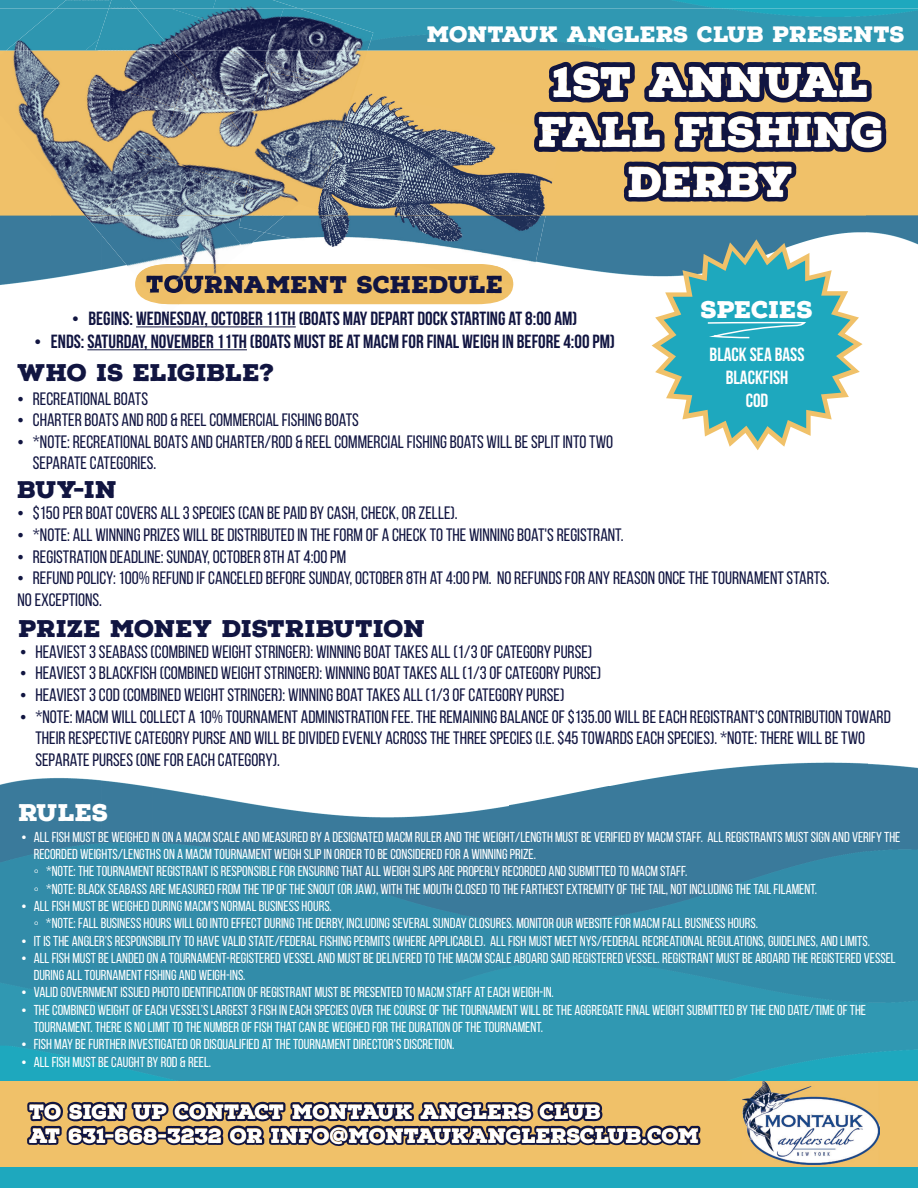
<style>
.page{position:relative;width:918px;height:1188px;background:#fff}
.page>*{position:absolute;margin:0;border:0;box-sizing:border-box;transform-origin:0 0}
.t1{font:900 41.55px/49.8px "Nexa Rust Slab";color:#fff;text-align:center}
.t2{font:900 23.4px "Nexa Rust Slab";color:#111541}
.t3{font:900 23.4px "Nexa Rust Slab";letter-spacing:-.005em;color:#fff}
.t4{font:900 21.6px "Nexa Rust Slab";color:#fff}
.t5{font:900 19.8px/23.7px "Nexa Rust Slab";letter-spacing:-.01em;color:#fff}
.t6{font:700 19.05px "Bebas Neue";color:#111541}
.t7{font:700 19.05px/23px "Bebas Neue";color:#fff;text-align:center}
.t8{font:18px/21.6px "Bebas Neue";color:#111541}
.t9{font:14.4px/17.2px "Bebas Neue";color:#fff}
.s1{font-family:"Times New Roman";font-weight:400}
.s2{font-family:"Times New Roman"}
</style>
<div class="page">
<img style="left:0;top:0;width:918px;height:8px">
<div style="left:0;top:51px;width:918px;height:164px;background:#f0c169"></div>
<img style="left:0;top:1046px;width:918px;height:35px">
<div style="left:0;top:1166px;width:918px;height:22px;background:#1ea8be"></div>
<img style="left:0;top:8px;width:6px;height:43px">
<img style="left:373px;top:8px;width:545px;height:43px">
<img style="left:0;top:215px;width:101px;height:831px">
<img style="left:510px;top:215px;width:408px;height:831px">
<img style="left:101px;top:327px;width:51px;height:719px">
<img style="left:204px;top:304px;width:255px;height:742px">
<img style="left:152px;top:304px;width:52px;height:742px">
<img style="left:459px;top:304px;width:51px;height:742px">
<img style="left:152px;top:311px;width:143px;height:15px">
<svg style="left:549px;top:62px;width:337px;height:140px"></svg>
<img style="left:137px;top:0;width:76px;height:8px">
<img style="left:213px;top:0;width:86px;height:8px">
<img style="left:173px;top:8px;width:200px;height:43px">
<img style="left:270px;top:42px;width:31px;height:9px">
<img style="left:266px;top:51px;width:43px;height:12px">
<img style="left:309px;top:51px;width:52px;height:21px">
<img style="left:188px;top:51px;width:78px;height:36px">
<img style="left:243px;top:63px;width:67px;height:60px">
<img style="left:237px;top:87px;width:16px;height:20px">
<div style="left:135px;top:264px;width:378px;height:40px;background:#f0c169"></div>
<hr style="left:136px;top:326px;width:160px;height:1px;background:#111541">
<hr style="left:87px;top:349px;width:160px;height:1px;background:#111541">
<svg style="left:652px;top:239px;width:211px;height:211px"></svg>
<img style="left:56px;top:0;width:53px;height:8px">
<img style="left:6px;top:8px;width:89px;height:43px">
<img style="left:85px;top:39px;width:10px;height:12px">
<img style="left:85px;top:215px;width:66px;height:62px">
<img style="left:151px;top:215px;width:66px;height:49px">
<img style="left:216px;top:215px;width:49px;height:34px">
<img style="left:13px;top:51px;width:47px;height:80px">
<img style="left:31px;top:114px;width:38px;height:65px">
<img style="left:60px;top:143px;width:98px;height:72px">
<img style="left:97px;top:160px;width:72px;height:55px">
<img style="left:169px;top:187px;width:72px;height:28px">
<img style="left:159px;top:304px;width:20px;height:7px">
<img style="left:109px;top:0;width:28px;height:8px">
<img style="left:95px;top:8px;width:78px;height:43px">
<img style="left:93px;top:51px;width:95px;height:27px">
<img style="left:175px;top:69px;width:62px;height:38px">
<img style="left:69px;top:78px;width:106px;height:80px">
<img style="left:158px;top:107px;width:97px;height:80px">
<img style="left:137px;top:264px;width:90px;height:40px">
<img style="left:146px;top:275px;width:68px;height:18px">
<svg style="left:165px;top:311px;width:6px;height:3px"></svg>
<img style="left:265px;top:215px;width:281px;height:74px">
<img style="left:318px;top:90px;width:242px;height:125px">
<img style="left:534px;top:129px;width:26px;height:23px">
<img style="left:539px;top:129px;width:24px;height:18px">
<img style="left:265px;top:72px;width:90px;height:58px">
<img style="left:256px;top:105px;width:86px;height:65px">
<img style="left:255px;top:146px;width:74px;height:63px">
<img style="left:413px;top:264px;width:100px;height:21px">
<img style="left:465px;top:275px;width:37px;height:8px">
<img style="left:239px;top:215px;width:46px;height:18px">
<img style="left:241px;top:187px;width:58px;height:28px">
<img style="left:247px;top:150px;width:53px;height:54px">
<div style="left:0;top:1081px;width:918px;height:85px;background:#f0c169"></div>
<svg style="left:27px;top:1102px;width:673px;height:44px"></svg>
<img style="left:742px;top:1081px;width:138px;height:83px">
<svg style="left:660px;top:248px;width:194px;height:194px"></svg>
<h3 class="t4" style="left:427px;top:20px;width:479px">MONTAUK ANGLERS CLUB PRESENTS</h3>
<h1 class="t1" style="left:539px;top:57px;width:347px">1ST ANNUAL<br>FALL FISHING<br>DERBY</h1>
<h2 class="t2" style="left:146px;top:268px;width:359px">TOURNAMENT SCHEDULE</h2>
<h3 class="t6" style="left:72px;top:308px;width:507px"><span class="s1">•</span> BEGINS: WEDNESDAY, OCTOBER 11TH (BOATS MAY DEPART DOCK STARTING AT 8:00 AM)</h3>
<h3 class="t6" style="left:35px;top:331px;width:582px"><span class="s1">•</span> ENDS: SATURDAY, NOVEMBER 11TH (BOATS MUST BE AT MACM FOR FINAL WEIGH IN BEFORE 4:00 PM)</h3>
<h2 class="t2" style="left:18px;top:357px;width:259px">WHO IS ELIGIBLE?</h2>
<p class="t8" style="left:18px;top:387px;width:132px"><span class="s2">•</span> RECREATIONAL BOATS</p>
<p class="t8" style="left:18px;top:409px;width:343px"><span class="s2">•</span> CHARTER BOATS AND ROD &amp; REEL COMMERCIAL FISHING BOATS</p>
<p class="t8" style="left:33px;top:431px;width:582px;text-indent:-15px"><span class="s2">•</span> *NOTE: RECREATIONAL BOATS AND CHARTER/ROD &amp; REEL COMMERCIAL FISHING BOATS WILL BE SPLIT INTO TWO<br>SEPARATE CATEGORIES.</p>
<h2 class="t2" style="left:18px;top:474px;width:101px">BUY-IN</h2>
<h2 class="t3" style="left:701px;top:294px;width:113px">SPECIES</h2>
<h3 class="t7" style="left:710px;top:343px;width:96px">BLACK SEA BASS<br>BLACKFISH<br>COD</h3>
<p class="t8" style="left:18px;top:502px;width:442px"><span class="s2">•</span> $150 PER BOAT COVERS ALL 3 SPECIES (CAN BE PAID BY CASH, CHECK, OR ZELLE).</p>
<p class="t8" style="left:18px;top:524px;width:607px"><span class="s2">•</span> *NOTE: ALL WINNING PRIZES WILL BE DISTRIBUTED IN THE FORM OF A CHECK TO THE WINNING BOAT'S REGISTRANT.</p>
<p class="t8" style="left:18px;top:545px;width:330px"><span class="s2">•</span> REGISTRATION DEADLINE: SUNDAY, OCTOBER 8TH AT 4:00 PM</p>
<p class="t8" style="left:18px;top:567px;width:814px"><span class="s2">•</span> REFUND POLICY: 100% REFUND IF CANCELED BEFORE SUNDAY, OCTOBER 8TH AT 4:00 PM. NO REFUNDS FOR ANY REASON ONCE THE TOURNAMENT STARTS.<br>NO EXCEPTIONS.</p>
<h2 class="t2" style="left:19px;top:613px;width:408px">PRIZE MONEY DISTRIBUTION</h2>
<p class="t8" style="left:20px;top:641px;width:574px"><span class="s2">•</span> HEAVIEST 3 SEABASS (COMBINED WEIGHT STRINGER): WINNING BOAT TAKES ALL (1/3 OF CATEGORY PURSE)</p>
<p class="t8" style="left:20px;top:662px;width:583px"><span class="s2">•</span> HEAVIEST 3 BLACKFISH (COMBINED WEIGHT STRINGER): WINNING BOAT TAKES ALL (1/3 OF CATEGORY PURSE)</p>
<p class="t8" style="left:20px;top:684px;width:546px"><span class="s2">•</span> HEAVIEST 3 COD (COMBINED WEIGHT STRINGER): WINNING BOAT TAKES ALL (1/3 OF CATEGORY PURSE)</p>
<p class="t8" style="left:35px;top:705px;width:857px;text-indent:-15px"><span class="s2">•</span> *NOTE: MACM WILL COLLECT A 10% TOURNAMENT ADMINISTRATION FEE. THE REMAINING BALANCE OF $135.00 WILL BE EACH REGISTRANT'S CONTRIBUTION TOWARD<br>THEIR RESPECTIVE CATEGORY PURSE AND WILL BE DIVIDED EVENLY ACROSS THE THREE SPECIES (I.E. $45 TOWARDS EACH SPECIES). *NOTE: THERE WILL BE TWO<br>SEPARATE PURSES (ONE FOR EACH CATEGORY).</p>
<h2 class="t3" style="left:19px;top:797px;width:91px">RULES</h2>
<p class="t9" style="left:34px;top:828px;width:868px;text-indent:-12px"><span class="s2">•</span> ALL FISH MUST BE WEIGHED IN ON A MACM SCALE AND MEASURED BY A DESIGNATED MACM RULER AND THE WEIGHT/LENGTH MUST BE VERIFIED BY MACM STAFF. ALL REGISTRANTS MUST SIGN AND VERIFY THE RECORDED WEIGHTS/LENGTHS ON A MACM TOURNAMENT WEIGH SLIP IN ORDER TO BE CONSIDERED FOR A WINNING PRIZE.<br><span class="s2">◦</span> *NOTE: THE TOURNAMENT REGISTRANT IS RESPONSIBLE FOR ENSURING THAT ALL WEIGH SLIPS ARE PROPERLY RECORDED AND SUBMITTED TO MACM STAFF.<br><span class="s2">◦</span> *NOTE: BLACK SEABASS ARE MEASURED FROM THE TIP OF THE SNOUT (OR JAW), WITH THE MOUTH CLOSED TO THE FARTHEST EXTREMITY OF THE TAIL, NOT INCLUDING THE TAIL FILAMENT.</p>
<p class="t9" style="left:34px;top:897px;width:726px;text-indent:-12px"><span class="s2">•</span> ALL FISH MUST BE WEIGHED DURING MACM'S NORMAL BUSINESS HOURS.<br><span class="s2">◦</span> *NOTE: FALL BUSINESS HOURS WILL GO INTO EFFECT DURING THE DERBY, INCLUDING SEVERAL SUNDAY CLOSURES. MONITOR OUR WEBSITE FOR MACM FALL BUSINESS HOURS.</p>
<p class="t9" style="left:21px;top:932px;width:850px"><span class="s2">•</span> IT IS THE ANGLER’S RESPONSIBILITY TO HAVE VALID STATE/FEDERAL FISHING PERMITS (WHERE APPLICABLE). ALL FISH MUST MEET NYS/FEDERAL RECREATIONAL REGULATIONS, GUIDELINES, AND LIMITS.</p>
<p class="t9" style="left:34px;top:949px;width:864px;text-indent:-12px"><span class="s2">•</span> ALL FISH MUST BE LANDED ON A TOURNAMENT-REGISTERED VESSEL AND MUST BE DELIVERED TO THE MACM SCALE ABOARD SAID REGISTERED VESSEL. REGISTRANT MUST BE ABOARD THE REGISTERED VESSEL<br>DURING ALL TOURNAMENT FISHING AND WEIGH-INS.</p>
<p class="t9" style="left:21px;top:984px;width:534px"><span class="s2">•</span> VALID GOVERNMENT ISSUED PHOTO IDENTIFICATION OF REGISTRANT MUST BE PRESENTED TO MACM STAFF AT EACH WEIGH-IN.</p>
<p class="t9" style="left:34px;top:1001px;width:834px;text-indent:-12px"><span class="s2">•</span> THE COMBINED WEIGHT OF EACH VESSEL’S LARGEST 3 FISH IN EACH SPECIES OVER THE COURSE OF THE TOURNAMENT WILL BE THE AGGREGATE FINAL WEIGHT SUBMITTED BY THE END DATE/TIME OF THE<br>TOURNAMENT. THERE IS NO LIMIT TO THE NUMBER OF FISH THAT CAN BE WEIGHED FOR THE DURATION OF THE TOURNAMENT.</p>
<p class="t9" style="left:21px;top:1036px;width:435px"><span class="s2">•</span> FISH MAY BE FURTHER INVESTIGATED OR DISQUALIFIED AT THE TOURNAMENT DIRECTOR'S DISCRETION.</p>
<p class="t9" style="left:21px;top:1053px;width:191px"><span class="s2">•</span> ALL FISH MUST BE CAUGHT BY ROD &amp; REEL.</p>
<h3 class="t5" style="left:29px;top:1100px;width:672px">TO SIGN UP CONTACT MONTAUK ANGLERS CLUB<br>AT 631-668-3232 OR INFO@MONTAUKANGLERSCLUB.COM</h3>
</div>
